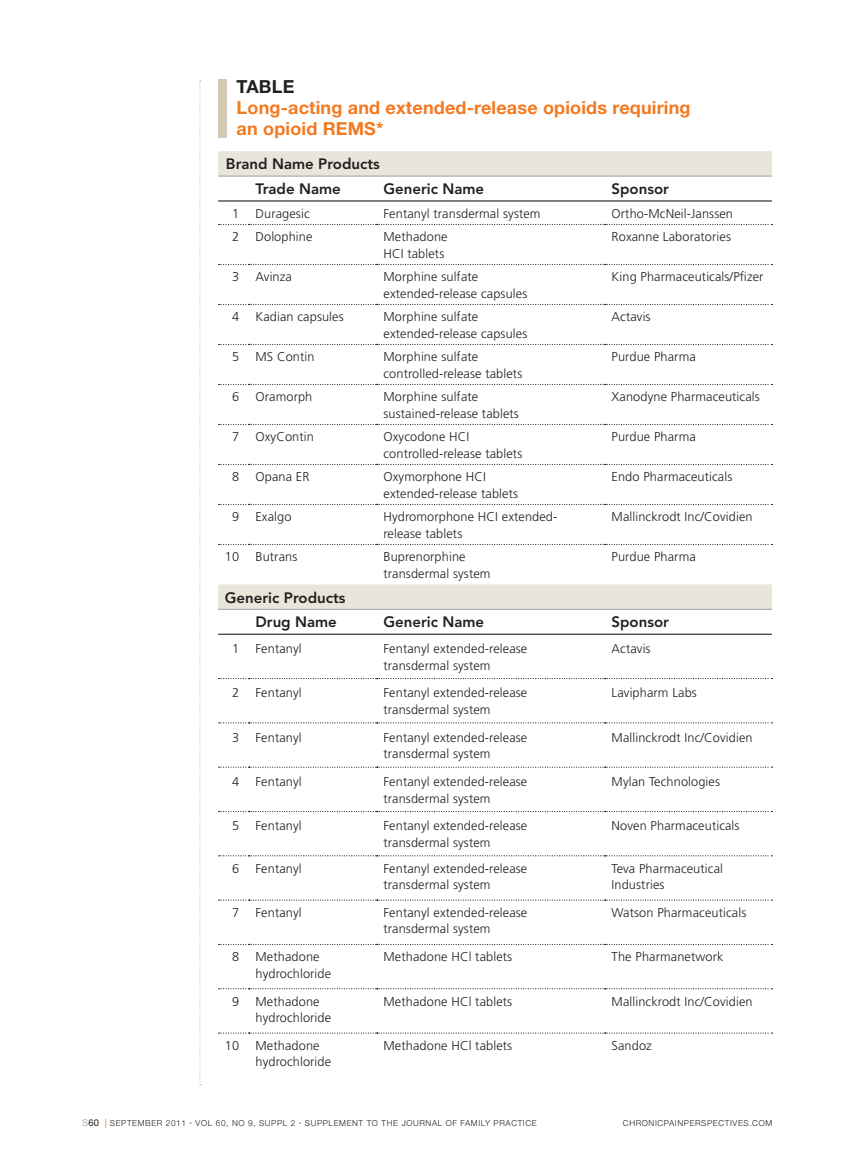
<style>
.page{position:relative;width:851px;height:1161px;background:#fff}
.page>*{position:absolute;margin:0;border:0;box-sizing:border-box;transform-origin:0 0}
.t1{font:700 18px/21px "Helvetica Neue LT Std";letter-spacing:.01em;color:#f47920}
.t2{font:700 18px "Helvetica Neue LT Std";letter-spacing:.01em;color:#231f20}
.t3{font:800 15px/24.9px "Avenir";color:#231f20}
.t4{font:300 12.75px/16.5px "Frutiger";letter-spacing:.01em;color:#231f20}
.t5{font:300 8.25px "Helvetica Neue LT Std";letter-spacing:.075em;color:#231f20}
.s1{font-weight:400;font-size:9.3px;color:#a7a9ac}
.s2{font-weight:400;font-size:9.3px}
.s3{font-weight:400;font-size:9.3px;color:#f47920}
</style>
<div class="page">
<svg style="left:199px;top:80px;width:2px;height:1005px"></svg>
<svg style="left:218px;top:151px;width:554px;height:458px"></svg>
<svg style="left:219px;top:224px;width:553px;height:1px"></svg>
<svg style="left:219px;top:264px;width:553px;height:1px"></svg>
<svg style="left:219px;top:304px;width:553px;height:1px"></svg>
<svg style="left:219px;top:344px;width:553px;height:1px"></svg>
<svg style="left:219px;top:384px;width:553px;height:1px"></svg>
<svg style="left:219px;top:424px;width:553px;height:1px"></svg>
<svg style="left:219px;top:464px;width:553px;height:1px"></svg>
<svg style="left:219px;top:504px;width:553px;height:1px"></svg>
<svg style="left:219px;top:544px;width:553px;height:1px"></svg>
<hr style="left:218px;top:200px;width:554px;height:2px;background:#231f20">
<hr style="left:218px;top:609px;width:554px;height:1px;background:#a7a9ac">
<hr style="left:218px;top:634px;width:554px;height:1px;background:#231f20">
<svg style="left:219px;top:678px;width:553px;height:1px"></svg>
<svg style="left:219px;top:722px;width:553px;height:1px"></svg>
<svg style="left:219px;top:767px;width:553px;height:1px"></svg>
<svg style="left:219px;top:811px;width:553px;height:1px"></svg>
<svg style="left:219px;top:855px;width:553px;height:1px"></svg>
<svg style="left:219px;top:944px;width:553px;height:1px"></svg>
<svg style="left:219px;top:988px;width:553px;height:1px"></svg>
<svg style="left:219px;top:1033px;width:553px;height:1px"></svg>
<svg style="left:219px;top:900px;width:553px;height:1px"></svg>
<hr style="left:218px;top:176px;width:554px;height:1px;background:#a7a9ac">
<div style="left:218px;top:80px;width:8px;height:58px;background:#d2cab5"></div>
<h1 class="t2" style="left:236px;top:80px;width:59px">TABLE</h1>
<h1 class="t1" style="left:236px;top:99px;width:455px">Long-acting and extended-release opioids requiring an opioid REMS*</h1>
<p class="t3" style="left:255px;top:153px;width:126px;text-indent:-29px">Brand Name Products<br>Trade Name</p>
<p class="t3" style="left:383px;top:178px;width:102px">Generic Name</p>
<p class="t3" style="left:611px;top:178px;width:59px">Sponsor</p>
<p class="t4" style="left:232px;top:206px;width:9px">1</p>
<p class="t4" style="left:255px;top:206px;width:56px">Duragesic</p>
<p class="t4" style="left:383px;top:206px;width:159px">Fentanyl transdermal system</p>
<p class="t4" style="left:611px;top:206px;width:123px">Ortho-McNeil-Janssen</p>
<p class="t4" style="left:232px;top:230px;width:9px">2</p>
<p class="t4" style="left:255px;top:230px;width:59px">Dolophine</p>
<p class="t4" style="left:383px;top:230px;width:66px">Methadone<br>HCI tablets</p>
<p class="t4" style="left:611px;top:230px;width:121px">Roxanne Laboratories</p>
<p class="t4" style="left:232px;top:270px;width:9px">3</p>
<p class="t4" style="left:255px;top:270px;width:38px">Avinza</p>
<p class="t4" style="left:383px;top:270px;width:145px">Morphine sulfate extended-release capsules</p>
<p class="t4" style="left:611px;top:270px;width:153px">King Pharmaceuticals/Pfizer</p>
<p class="t4" style="left:232px;top:310px;width:9px">4</p>
<p class="t4" style="left:255px;top:310px;width:90px">Kadian capsules</p>
<p class="t4" style="left:383px;top:310px;width:145px">Morphine sulfate extended-release capsules</p>
<p class="t4" style="left:611px;top:310px;width:41px">Actavis</p>
<p class="t4" style="left:232px;top:350px;width:9px">5</p>
<p class="t4" style="left:255px;top:350px;width:61px">MS Contin</p>
<p class="t4" style="left:383px;top:350px;width:140px">Morphine sulfate controlled-release tablets</p>
<p class="t4" style="left:611px;top:350px;width:86px">Purdue Pharma</p>
<p class="t4" style="left:232px;top:390px;width:9px">6</p>
<p class="t4" style="left:255px;top:390px;width:58px">Oramorph</p>
<p class="t4" style="left:383px;top:390px;width:137px">Morphine sulfate sustained-release tablets</p>
<p class="t4" style="left:611px;top:390px;width:150px">Xanodyne Pharmaceuticals</p>
<p class="t4" style="left:232px;top:430px;width:9px">7</p>
<p class="t4" style="left:255px;top:430px;width:60px">OxyContin</p>
<p class="t4" style="left:383px;top:430px;width:140px">Oxycodone HCI controlled-release tablets</p>
<p class="t4" style="left:611px;top:430px;width:86px">Purdue Pharma</p>
<p class="t4" style="left:232px;top:470px;width:9px">8</p>
<p class="t4" style="left:255px;top:470px;width:56px">Opana ER</p>
<p class="t4" style="left:383px;top:470px;width:136px">Oxymorphone HCI extended-release tablets</p>
<p class="t4" style="left:611px;top:470px;width:122px">Endo Pharmaceuticals</p>
<p class="t4" style="left:232px;top:510px;width:9px">9</p>
<p class="t4" style="left:255px;top:510px;width:38px">Exalgo</p>
<p class="t4" style="left:383px;top:510px;width:175px">Hydromorphone HCI extended&shy;release tablets</p>
<p class="t4" style="left:611px;top:510px;width:142px">Mallinckrodt Inc/Covidien</p>
<p class="t4" style="left:225px;top:549px;width:16px">10</p>
<p class="t4" style="left:255px;top:549px;width:43px">Butrans</p>
<p class="t4" style="left:383px;top:549px;width:108px">Buprenorphine transdermal system</p>
<p class="t4" style="left:611px;top:549px;width:86px">Purdue Pharma</p>
<p class="t3" style="left:255px;top:586px;width:91px;text-indent:-31px">Generic Products<br>Drug Name</p>
<p class="t3" style="left:383px;top:611px;width:102px">Generic Name</p>
<p class="t3" style="left:611px;top:611px;width:59px">Sponsor</p>
<p class="t4" style="left:232px;top:641px;width:9px">1</p>
<p class="t4" style="left:255px;top:641px;width:48px">Fentanyl</p>
<p class="t4" style="left:383px;top:641px;width:145px">Fentanyl extended-release transdermal system</p>
<p class="t4" style="left:611px;top:641px;width:41px">Actavis</p>
<p class="t4" style="left:232px;top:686px;width:9px">2</p>
<p class="t4" style="left:255px;top:686px;width:48px">Fentanyl</p>
<p class="t4" style="left:383px;top:686px;width:145px">Fentanyl extended-release transdermal system</p>
<p class="t4" style="left:611px;top:686px;width:87px">Lavipharm Labs</p>
<p class="t4" style="left:232px;top:730px;width:9px">3</p>
<p class="t4" style="left:255px;top:730px;width:48px">Fentanyl</p>
<p class="t4" style="left:383px;top:730px;width:145px">Fentanyl extended-release transdermal system</p>
<p class="t4" style="left:611px;top:730px;width:142px">Mallinckrodt Inc/Covidien</p>
<p class="t4" style="left:232px;top:774px;width:9px">4</p>
<p class="t4" style="left:255px;top:774px;width:48px">Fentanyl</p>
<p class="t4" style="left:383px;top:774px;width:145px">Fentanyl extended-release transdermal system</p>
<p class="t4" style="left:611px;top:774px;width:110px">Mylan Technologies</p>
<p class="t4" style="left:232px;top:819px;width:9px">5</p>
<p class="t4" style="left:255px;top:819px;width:48px">Fentanyl</p>
<p class="t4" style="left:383px;top:819px;width:145px">Fentanyl extended-release transdermal system</p>
<p class="t4" style="left:611px;top:819px;width:129px">Noven Pharmaceuticals</p>
<p class="t4" style="left:232px;top:861px;width:9px">6</p>
<p class="t4" style="left:255px;top:861px;width:48px">Fentanyl</p>
<p class="t4" style="left:383px;top:861px;width:145px">Fentanyl extended-release transdermal system</p>
<p class="t4" style="left:611px;top:861px;width:113px">Teva Pharmaceutical<br>Industries</p>
<p class="t4" style="left:232px;top:905px;width:9px">7</p>
<p class="t4" style="left:255px;top:905px;width:48px">Fentanyl</p>
<p class="t4" style="left:383px;top:905px;width:145px">Fentanyl extended-release transdermal system</p>
<p class="t4" style="left:611px;top:905px;width:136px">Watson Pharmaceuticals</p>
<p class="t4" style="left:232px;top:950px;width:9px">8</p>
<p class="t4" style="left:255px;top:950px;width:77px">Methadone hydrochloride</p>
<p class="t4" style="left:383px;top:950px;width:130px">Methadone HCl tablets</p>
<p class="t4" style="left:611px;top:950px;width:113px">The Pharmanetwork</p>
<p class="t4" style="left:232px;top:994px;width:9px">9</p>
<p class="t4" style="left:255px;top:994px;width:77px">Methadone hydrochloride</p>
<p class="t4" style="left:383px;top:994px;width:130px">Methadone HCl tablets</p>
<p class="t4" style="left:611px;top:994px;width:142px">Mallinckrodt Inc/Covidien</p>
<p class="t4" style="left:225px;top:1038px;width:16px">10</p>
<p class="t4" style="left:255px;top:1038px;width:77px">Methadone hydrochloride</p>
<p class="t4" style="left:383px;top:1038px;width:130px">Methadone HCl tablets</p>
<p class="t4" style="left:611px;top:1038px;width:42px">Sandoz</p>
<p class="t5" style="left:82px;top:1120px;width:456px"><span class="s1">S</span><span class="s2">60</span> <span class="s3">|</span> SEPTEMBER 2011 <sup>•</sup> VOL 60, NO 9, SUPPL 2 <sup>•</sup> SUPPLEMENT TO THE JOURNAL OF FAMILY PRACTICE</p>
<p class="t5" style="left:623px;top:1120px;width:151px">CHRONICPAINPERSPECTIVES.COM</p>
</div>
